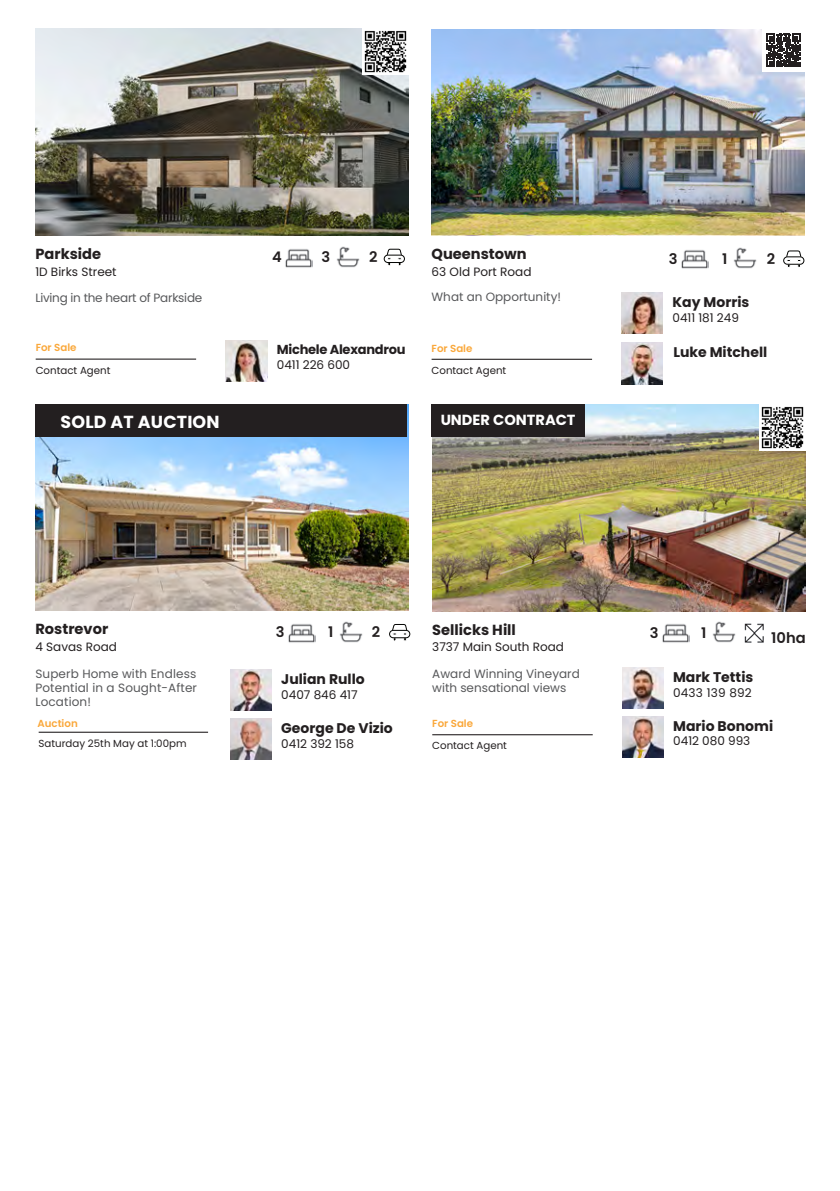
<style>
.page{position:relative;width:840px;height:1191px;background:#fff}
.page>*{position:absolute;margin:0;border:0;box-sizing:border-box;transform-origin:0 0}
.t1{font:700 17.4px "Poppins";letter-spacing:.01em;color:#fff}
.t2{font:700 14.6px "Poppins";color:#231f20}
.t3{font:600 14.6px "Poppins";color:#231f20}
.t4{font:700 14.6px "Poppins";color:#fff}
.t5{font:700 14px "Poppins";color:#231f20}
.t6{font:700 13px "Poppins";letter-spacing:-.02em;color:#231f20}
.t7{font:12px/14px "Poppins";color:#57585a}
.t8{font:12px "Poppins";color:#231f20}
.t9{font:12px "Poppins";letter-spacing:-.02em;color:#57585a}
.t10{font:12px "Poppins";letter-spacing:.02em;color:#231f20}
.t11{font:10.2px "Poppins";color:#231f20}
.t12{font:600 10.2px "Poppins";color:#faa83b}
</style>
<div class="page">
<img style="left:662px;top:624px;width:27px;height:19px">
<img style="left:712px;top:621px;width:24px;height:22px">
<img style="left:432px;top:404px;width:372px;height:207px">
<hr style="left:432px;top:734px;width:160px;height:1px;background:#231f20">
<img style="left:744px;top:623px;width:20px;height:20px">
<img style="left:622px;top:667px;width:41px;height:42px">
<img style="left:622px;top:716px;width:41px;height:41px">
<img style="left:758px;top:404px;width:46px;height:46px">
<img style="left:35px;top:29px;width:373px;height:207px">
<hr style="left:36px;top:358px;width:160px;height:2px;background:#231f20">
<img style="left:362px;top:29px;width:46px;height:46px">
<img style="left:285px;top:249px;width:27px;height:19px">
<img style="left:336px;top:246px;width:24px;height:22px">
<svg style="left:386px;top:248px;width:16px;height:18px"></svg>
<div style="left:383px;top:255px;width:21px;height:8px;border:1px solid #040503;border-radius:4px"></div>
<img style="left:225px;top:340px;width:42px;height:41px">
<img style="left:431px;top:29px;width:373px;height:206px">
<hr style="left:431px;top:359px;width:160px;height:1px;background:#231f20">
<img style="left:621px;top:343px;width:41px;height:41px">
<img style="left:681px;top:250px;width:27px;height:19px">
<img style="left:733px;top:247px;width:24px;height:22px">
<svg style="left:785px;top:250px;width:16px;height:17px"></svg>
<div style="left:782px;top:256px;width:21px;height:9px;border:1px solid #040503;border-radius:4px"></div>
<img style="left:621px;top:293px;width:41px;height:41px">
<div style="left:761px;top:29px;width:43px;height:42px;background:#fff"></div>
<svg style="left:766px;top:34px;width:33px;height:33px"></svg>
<img style="left:230px;top:718px;width:41px;height:41px">
<img style="left:230px;top:669px;width:41px;height:41px">
<img style="left:35px;top:404px;width:373px;height:207px">
<hr style="left:39px;top:731px;width:169px;height:2px;background:#231f20">
<img style="left:288px;top:624px;width:27px;height:19px">
<img style="left:339px;top:621px;width:24px;height:22px">
<svg style="left:392px;top:624px;width:15px;height:17px"></svg>
<div style="left:389px;top:630px;width:21px;height:8px;border:1px solid #040503;border-radius:4px"></div>
<div style="left:35px;top:404px;width:372px;height:33px;background:#231f20"></div>
<div style="left:431px;top:404px;width:153px;height:33px;background:#231f20"></div>
<p class="t2" style="left:35px;top:246px;width:67px">Parkside</p>
<p class="t8" style="left:35px;top:265px;width:83px">1D Birks Street</p>
<p class="t9" style="left:35px;top:291px;width:168px">Living in the heart of Parkside</p>
<p class="t12" style="left:36px;top:342px;width:42px">For Sale</p>
<p class="t11" style="left:36px;top:364px;width:76px">Contact Agent</p>
<p class="t3" style="left:272px;top:249px;width:11px">4</p>
<p class="t3" style="left:321px;top:249px;width:10px">3</p>
<p class="t3" style="left:369px;top:249px;width:10px">2</p>
<p class="t6" style="left:276px;top:342px;width:130px">Michele Alexandrou</p>
<p class="t8" style="left:276px;top:358px;width:75px">0411 226 600</p>
<p class="t2" style="left:431px;top:245px;width:97px">Queenstown</p>
<p class="t7" style="left:431px;top:290px;width:131px">What an Opportunity!</p>
<p class="t12" style="left:431px;top:342px;width:42px">For Sale</p>
<p class="t11" style="left:431px;top:364px;width:76px">Contact Agent</p>
<p class="t8" style="left:431px;top:265px;width:101px">63 Old Port Road</p>
<p class="t1" style="left:61px;top:412px;width:160px">SOLD AT AUCTION</p>
<p class="t4" style="left:440px;top:411px;width:136px">UNDER CONTRACT</p>
<p class="t3" style="left:668px;top:250px;width:10px">3</p>
<p class="t3" style="left:721px;top:250px;width:7px">1</p>
<p class="t3" style="left:766px;top:250px;width:10px">2</p>
<p class="t5" style="left:672px;top:294px;width:78px">Kay Morris</p>
<p class="t8" style="left:672px;top:311px;width:68px">0411 181 249</p>
<p class="t5" style="left:673px;top:344px;width:95px">Luke Mitchell</p>
<p class="t2" style="left:35px;top:621px;width:74px">Rostrevor</p>
<p class="t8" style="left:35px;top:640px;width:83px">4 Savas Road</p>
<p class="t7" style="left:35px;top:667px;width:163px;text-align:justify">Superb Home with Endless Potential in a Sought-After Location!</p>
<p class="t12" style="left:37px;top:717px;width:42px">Auction</p>
<p class="t11" style="left:39px;top:737px;width:149px">Saturday 25th May at 1:00pm</p>
<p class="t3" style="left:276px;top:623px;width:10px">3</p>
<p class="t3" style="left:328px;top:623px;width:7px">1</p>
<p class="t3" style="left:371px;top:623px;width:10px">2</p>
<p class="t5" style="left:281px;top:671px;width:85px">Julian Rullo</p>
<p class="t8" style="left:281px;top:687px;width:78px">0407 846 417</p>
<p class="t5" style="left:281px;top:720px;width:113px">George De Vizio</p>
<p class="t8" style="left:281px;top:736px;width:74px">0412 392 158</p>
<p class="t2" style="left:432px;top:621px;width:85px">Sellicks Hill</p>
<p class="t3" style="left:649px;top:624px;width:10px">3</p>
<p class="t3" style="left:700px;top:624px;width:7px">1</p>
<p class="t8" style="left:432px;top:640px;width:133px">3737 Main South Road</p>
<p class="t7" style="left:432px;top:666px;width:149px">Award Winning Vineyard with sensational views</p>
<p class="t3" style="left:770px;top:629px;width:36px">10ha</p>
<p class="t5" style="left:672px;top:669px;width:82px">Mark Tettis</p>
<p class="t10" style="left:672px;top:685px;width:80px">0433 139 892</p>
<p class="t5" style="left:672px;top:717px;width:101px">Mario Bonomi</p>
<p class="t8" style="left:672px;top:734px;width:79px">0412 080 993</p>
<p class="t12" style="left:432px;top:717px;width:42px">For Sale</p>
<p class="t11" style="left:432px;top:739px;width:76px">Contact Agent</p>
</div>
